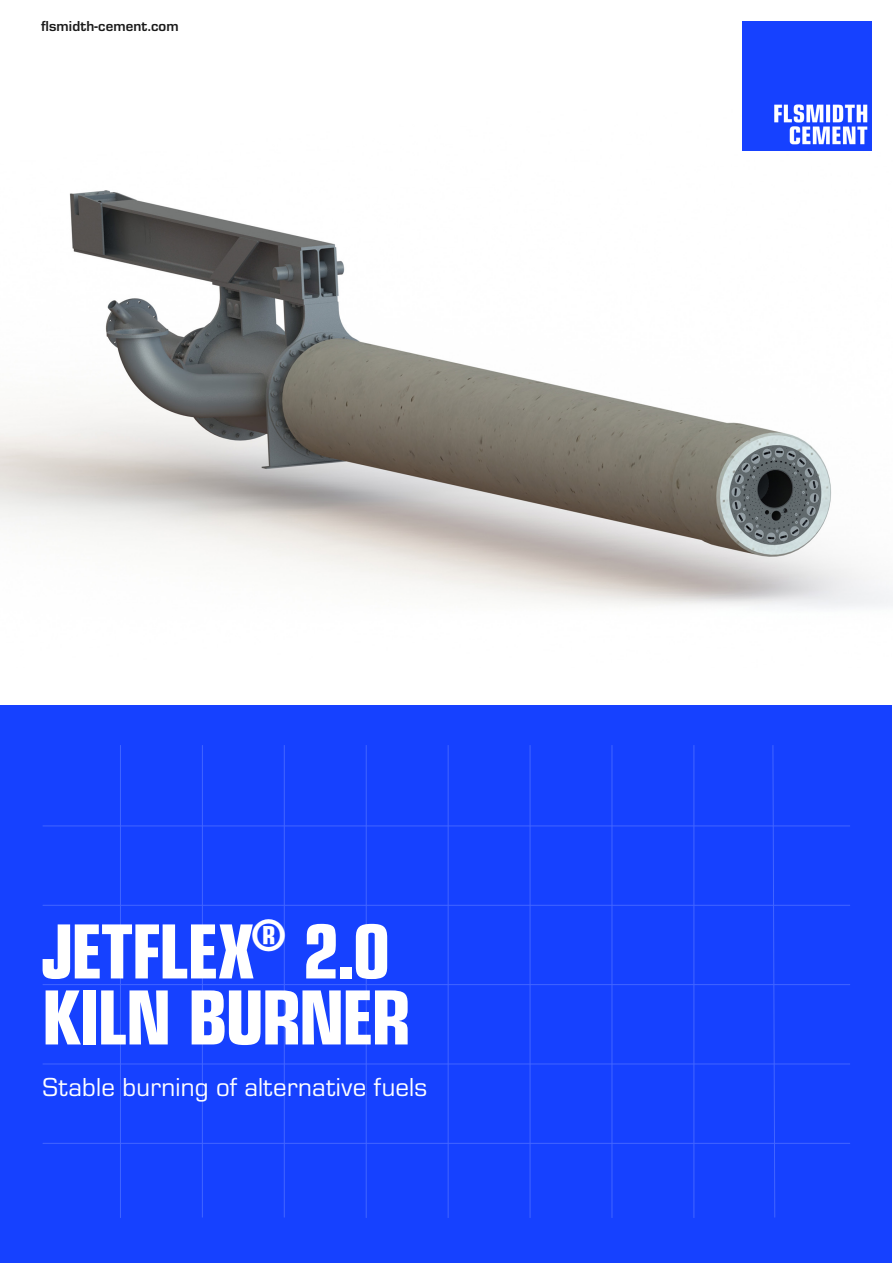
<style>
.page{position:relative;width:893px;height:1263px;background:#fff}
.page>*{position:absolute;margin:0;border:0;box-sizing:border-box;transform-origin:0 0}
.t1{font:81px/66px "Eurostile Con Hea";letter-spacing:-.03em;color:#fff}
.Paragraph_Style_1{font:27px "Eurostile";letter-spacing:.01em;color:#fff}
.t2{font:700 15px "Eurostile";letter-spacing:.01em;color:#1a1a1a}
</style>
<div class="page">
<img style="left:0;top:150px;width:893px;height:458px">
<div style="left:0;top:706px;width:892px;height:557px;background:#1641ff"></div>
<hr style="left:43px;top:825px;width:807px;height:1px;background:#fff">
<hr style="left:120px;top:745px;width:1px;height:473px;background:#fff">
<hr style="left:202px;top:745px;width:1px;height:472px;background:#fff">
<hr style="left:284px;top:745px;width:1px;height:472px;background:#fff">
<hr style="left:366px;top:745px;width:1px;height:473px;background:#fff">
<hr style="left:448px;top:745px;width:1px;height:473px;background:#fff">
<hr style="left:530px;top:745px;width:1px;height:473px;background:#fff">
<hr style="left:612px;top:745px;width:1px;height:473px;background:#fff">
<hr style="left:693px;top:745px;width:1px;height:473px;background:#fff">
<svg style="left:772px;top:745px;width:3px;height:473px"></svg>
<hr style="left:43px;top:905px;width:807px;height:1px;background:#fff">
<hr style="left:43px;top:984px;width:807px;height:1px;background:#fff">
<hr style="left:43px;top:1063px;width:807px;height:1px;background:#fff">
<hr style="left:43px;top:1143px;width:807px;height:1px;background:#fff">
<img style="left:742px;top:21px;width:130px;height:129px">
<p class="t2" style="left:41px;top:16px;width:139px">flsmidth-cement.com</p>
<p class="t1" style="left:41px;top:913px;width:371px">JETFLEX<sup>®</sup> 2.0<br>KILN BURNER</p>
<p class="Paragraph_Style_1" style="left:43px;top:1069px;width:386px">Stable burning of alternative fuels</p>
</div>
